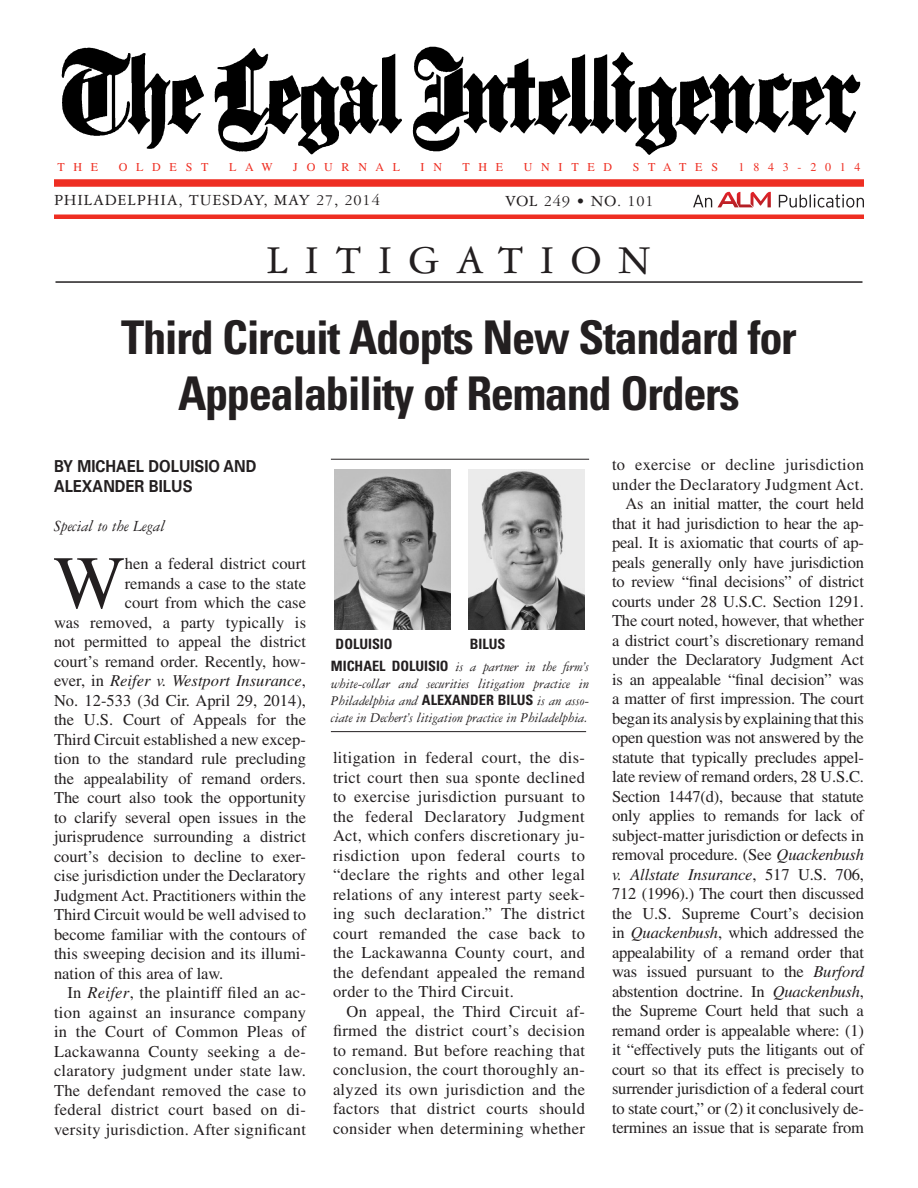
<style>
.page{position:relative;width:918px;height:1188px;background:#fff}
.page>*{position:absolute;margin:0;border:0;box-sizing:border-box;transform-origin:0 0}
.DROPCAP_3{font:75.45px "Times LT Std";color:#231f20}
.HEAD_28{font:700 condensed 46.5px/55.8px "Univers LT Std";letter-spacing:-.03em;color:#231f20;text-align:center}
.SECTION{font:42px "Garamond 3 LT Std";letter-spacing:.4em;color:#231f20}
.TEXT_body{font:16.5px/19.5px "Times LT Std";letter-spacing:.02em;color:#231f20;text-align:justify}
.DROPCAP_3-2{font:16.5px "Times LT Std";color:#231f20}
.t1{font:16.5px "Garamond 3 LT Std";letter-spacing:.05em;color:#231f20}
.BYLINE_by1{font:700 16.5px/19.5px "Univers LT Std";color:#231f20;scale:.9 1}
.DROPCAP_3-3{font:italic 16.5px "Times LT Std";color:#231f20}
.BYTTL_by2{font:italic 16.5px "Garamond 3 LT Std";color:#231f20}
.CAPTION_cutline{font:italic 14.25px/17.1px "Garamond 3 LT Std";letter-spacing:-.005em;color:#231f20;text-align:justify}
.CAPTION_cutline-2{font:700 condensed 14.25px "Univers LT Std";color:#231f20}
.t2{font:12px "Times LT Std";letter-spacing:.73em;color:#ee2e22}
.s1{font-style:normal}
.s2{font-style:italic}
.s3{font-family:"Univers LT Std";font-weight:700;font-style:normal;font-stretch:condensed}
</style>
<div class="page">
<img style="left:61px;top:46px;width:800px;height:109px">
<div style="left:54px;top:179px;width:810px;height:8px;background:#ee2e22"></div>
<div style="left:54px;top:214px;width:810px;height:5px;background:#ee2e22"></div>
<svg style="left:693px;top:195px;width:19px;height:12px"></svg>
<svg style="left:779px;top:194px;width:85px;height:14px"></svg>
<svg style="left:718px;top:192px;width:53px;height:15px"></svg>
<hr style="left:56px;top:281px;width:806px;height:2px;background:#231f20">
<hr style="left:331px;top:731px;width:255px;height:1px;background:#231f20">
<hr style="left:331px;top:459px;width:258px;height:1px;background:#231f20">
<img style="left:468px;top:469px;width:117px;height:161px">
<img style="left:334px;top:469px;width:117px;height:161px">
<p class="t2" style="left:57px;top:160px;width:42px">THE</p>
<p class="t2" style="left:119px;top:160px;width:91px">OLDEST</p>
<p class="t2" style="left:229px;top:160px;width:45px">LAW</p>
<p class="t2" style="left:293px;top:160px;width:108px">JOURNAL</p>
<p class="t2" style="left:421px;top:160px;width:23px">I N</p>
<p class="t2" style="left:462px;top:160px;width:42px">THE</p>
<p class="t2" style="left:524px;top:160px;width:90px">UNITED</p>
<p class="t2" style="left:633px;top:160px;width:87px">STATES</p>
<p class="t2" style="left:739px;top:160px;width:124px">1843-2014</p>
<p class="t1" style="left:54px;top:192px;width:327px">PHILADELPHIA, TUESDAY, MAY 27, 2014</p>
<p class="t1" style="left:505px;top:192px;width:150px">VOL 249 • NO. 101</p>
<p class="SECTION" style="left:267px;top:237px;width:385px">LITIGATION</p>
<p class="HEAD_28" style="left:121px;top:310px;width:677px">Third Circuit Adopts New Standard for<br>Appealability of Remand Orders</p>
<p class="BYLINE_by1" style="left:54px;top:457px;width:226px">BY MICHAEL DOLUISIO AND<br>ALEXANDER BILUS</p>
<p class="BYTTL_by2" style="left:54px;top:517px;width:113px">Special to the Legal</p>
<p class="DROPCAP_3" style="left:54px;top:540px;width:73px">W</p>
<p class="DROPCAP_3-2" style="left:125px;top:554px;width:183px">hen a federal district court</p>
<p class="DROPCAP_3-2" style="left:125px;top:574px;width:183px">remands a case to the state</p>
<p class="DROPCAP_3-2" style="left:125px;top:593px;width:183px">court from which the case</p>
<p class="DROPCAP_3-2" style="left:54px;top:613px;width:254px">was removed, a party typically is</p>
<p class="DROPCAP_3-2" style="left:54px;top:632px;width:254px">not permitted to appeal the district</p>
<p class="DROPCAP_3-2" style="left:54px;top:652px;width:254px">court’s remand order. Recently, how-</p>
<p class="DROPCAP_3-3" style="left:54px;top:672px;width:253px"><span class="s1">ever, in</span> Reifer v. Westport Insurance<span class="s1">,</span></p>
<p class="DROPCAP_3-2" style="left:54px;top:691px;width:254px">No. 12-533 (3d Cir. April 29, 2014),</p>
<p class="DROPCAP_3-2" style="left:54px;top:710px;width:254px">the U.S. Court of Appeals for the</p>
<p class="DROPCAP_3-2" style="left:54px;top:730px;width:254px">Third Circuit established a new excep-</p>
<p class="DROPCAP_3-2" style="left:54px;top:749px;width:253px">tion to the standard rule precluding</p>
<p class="DROPCAP_3-2" style="left:54px;top:769px;width:254px">the appealability of remand orders.</p>
<p class="DROPCAP_3-2" style="left:54px;top:788px;width:254px">The court also took the opportunity</p>
<p class="DROPCAP_3-2" style="left:54px;top:808px;width:254px">to clarify several open issues in the</p>
<p class="DROPCAP_3-2" style="left:54px;top:827px;width:254px">jurisprudence surrounding a district</p>
<p class="DROPCAP_3-2" style="left:54px;top:847px;width:254px">court’s decision to decline to exer-</p>
<p class="DROPCAP_3-2" style="left:54px;top:866px;width:254px">cise jurisdiction under the Declaratory</p>
<p class="DROPCAP_3-2" style="left:54px;top:886px;width:254px">Judgment Act. Practitioners within the</p>
<p class="DROPCAP_3-2" style="left:54px;top:905px;width:254px">Third Circuit would be well advised to</p>
<p class="DROPCAP_3-2" style="left:54px;top:925px;width:254px">become familiar with the contours of</p>
<p class="DROPCAP_3-2" style="left:54px;top:944px;width:254px">this sweeping decision and its illumi-</p>
<p class="DROPCAP_3-2" style="left:54px;top:964px;width:171px">nation of this area of law.</p>
<p class="TEXT_body" style="left:54px;top:983px;width:254px;text-indent:14px">In <span class="s2">Reifer</span>, the plaintiff filed an ac&shy;tion against an insurance company in the Court of Common Pleas of Lackawanna County seeking a de&shy;claratory judgment under state law.<br>The defendant removed the case to federal district court based on di&shy;versity jurisdiction. After significant</p>
<p class="CAPTION_cutline-2" style="left:336px;top:635px;width:59px">DOLUISIO</p>
<p class="CAPTION_cutline-2" style="left:470px;top:635px;width:37px">BILUS</p>
<p class="CAPTION_cutline" style="left:331px;top:658px;width:260px"><span class="s3">MICHAEL DOLUISIO</span> is a partner in the firm’s white-collar and securities litigation practice in Philadelphia and <span class="s3">ALEXANDER BILUS</span> is an asso&shy;ciate in Dechert’s litigation practice in Philadelphia.</p>
<p class="TEXT_body" style="left:333px;top:748px;width:254px">litigation in federal court, the dis&shy;trict court then sua sponte declined to exercise jurisdiction pursuant to the federal Declaratory Judgment Act, which confers discretionary ju&shy;risdiction upon federal courts to “declare the rights and other legal relations of any interest party seek&shy;ing such declaration.” The district court remanded the case back to the Lackawanna County court, and the defendant appealed the remand order to the Third Circuit.</p>
<p class="TEXT_body" style="left:333px;top:1001px;width:254px;text-indent:14px">On appeal, the Third Circuit af&shy;firmed the district court’s decision to remand. But before reaching that conclusion, the court thoroughly an&shy;alyzed its own jurisdiction and the factors that district courts should consider when determining whether</p>
<p class="TEXT_body" style="left:612px;top:455px;width:254px">to exercise or decline jurisdiction under the Declaratory Judgment Act.</p>
<p class="TEXT_body" style="left:612px;top:494px;width:254px;text-indent:14px">As an initial matter, the court held that it had jurisdiction to hear the ap&shy;peal. It is axiomatic that courts of ap&shy;peals generally only have jurisdiction to review “final decisions” of district courts under 28 U.S.C. Section 1291.<br>The court noted, however, that whether a district court’s discretionary remand under the Declaratory Judgment Act is an appealable “final decision” was a matter of first impression. The court began its analysis by explaining that this open question was not answered by the statute that typically precludes appel&shy;late review of remand orders, 28 U.S.C.<br>Section 1447(d), because that statute only applies to remands for lack of subject-matter jurisdiction or defects in removal procedure. (See <span class="s2">Quackenbush v. Allstate Insurance</span>, 517 U.S. 706, 712 (1996).) The court then discussed the U.S. Supreme Court’s decision in <span class="s2">Quackenbush</span>, which addressed the appealability of a remand order that was issued pursuant to the <span class="s2">Burford </span>abstention doctrine. In <span class="s2">Quackenbush</span>, the Supreme Court held that such a remand order is appealable where: (1) it “effectively puts the litigants out of court so that its effect is precisely to surrender jurisdiction of a federal court to state court,” or (2) it conclusively de&shy;termines an issue that is separate from</p>
</div>
